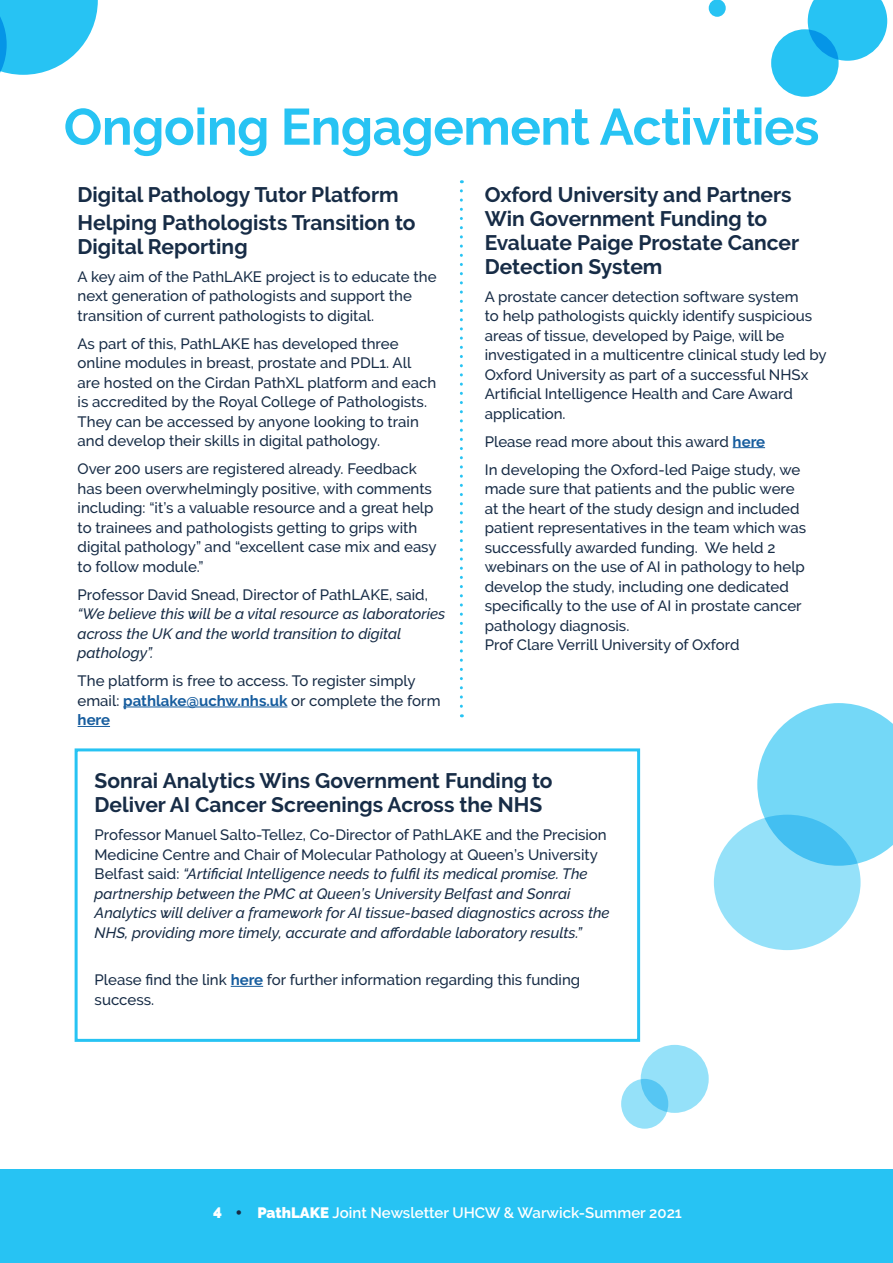
<style>
.page{position:relative;width:893px;height:1263px;background:#fff}
.page>*{position:absolute;margin:0;border:0;box-sizing:border-box;transform-origin:0 0}
.No_Spacing{font:700 51px "Raleway";letter-spacing:-.01em;color:#27c3f3}
.No_Spacing-2{font:700 21px/24px "Raleway";color:#172c46}
.No_Spacing-3{font:500 15px/19.5px "Raleway";color:#172c46}
.No_Spacing-4{font:italic 500 15px/19.5px "Raleway";color:#172c46}
.t1{font:600 15px "Raleway";color:#fff}
.s1{font-style:normal}
.s2{font-weight:700;color:#175d9e}
.s3{font-weight:900}
.s4{color:#172c46}
</style>
<div class="page">
<div style="left:0;top:1169px;width:893px;height:94px;background:#27c3f3"></div>
<svg style="left:757px;top:703px;width:136px;height:161px;background:#86ddf8"></svg>
<div style="left:771px;top:29px;width:68px;height:68px;background:#27c3f3;border-radius:50%"></div>
<div style="left:709px;top:0;width:17px;height:17px;background:#27c3f3;border-radius:50%"></div>
<svg style="left:808px;top:0;width:79px;height:61px;background:#37c4f3"></svg>
<div style="left:641px;top:1045px;width:68px;height:68px;background:#95e1f9;border-radius:50%"></div>
<svg style="left:621px;top:1079px;width:47px;height:50px;background:#83d9f7"></svg>
<svg style="left:714px;top:815px;width:147px;height:135px;background:#86daf7"></svg>
<svg style="left:0;top:0;width:98px;height:75px"></svg>
<hr style="left:123px;top:706px;width:164px;height:1px;background:#175d9e">
<hr style="left:78px;top:726px;width:32px;height:1px;background:#175d9e">
<hr style="left:733px;top:447px;width:32px;height:1px;background:#175d9e">
<hr style="left:231px;top:986px;width:32px;height:1px;background:#175d9e">
<div style="left:75px;top:748px;width:565px;height:294px;border:3px solid #27c3f3"></div>
<svg style="left:460px;top:191px;width:3px;height:526px"></svg>
<p class="No_Spacing" style="left:64px;top:98px;width:757px">Ongoing Engagement Activities</p>
<p class="No_Spacing-2" style="left:78px;top:182px;width:323px">Digital Pathology Tutor Platform</p>
<p class="No_Spacing-2" style="left:78px;top:210px;width:339px">Helping Pathologists Transition to<br>Digital Reporting</p>
<p class="No_Spacing-3" style="left:78px;top:267px;width:360px">A key aim of the PathLAKE project is to educate the next generation of pathologists and support the transition of current pathologists to digital.</p>
<p class="No_Spacing-3" style="left:78px;top:334px;width:360px">As part of this, PathLAKE has developed three online modules in breast, prostate and PDL1. All are hosted on the Cirdan PathXL platform and each is accredited by the Royal College of Pathologists.<br>They can be accessed by anyone looking to train and develop their skills in digital pathology.</p>
<p class="No_Spacing-3" style="left:78px;top:459px;width:361px">Over 200 users are registered already. Feedback has been overwhelmingly positive, with comments including: “it’s a valuable resource and a great help to trainees and pathologists getting to grips with digital pathology” and “excellent case mix and easy to follow module.”</p>
<p class="No_Spacing-4" style="left:78px;top:585px;width:369px"><span class="s1">Professor David Snead, Director of PathLAKE, said, </span>“We believe this will be a vital resource as laboratories across the UK and the world transition to digital pathology”.</p>
<p class="No_Spacing-3" style="left:78px;top:671px;width:364px">The platform is free to access. To register simply email: <span class="s2">pathlake@uchw.nhs.uk</span> or complete the form <span class="s2">here</span></p>
<p class="No_Spacing-2" style="left:485px;top:182px;width:316px">Oxford University and Partners<br>Win Government Funding to<br>Evaluate Paige Prostate Cancer<br>Detection System</p>
<p class="No_Spacing-3" style="left:485px;top:286px;width:343px">A prostate cancer detection software system<br>to help pathologists quickly identify suspicious areas of tissue, developed by Paige, will be investigated in a multicentre clinical study led by Oxford University as part of a successful NHSx Artificial Intelligence Health and Care Award application.</p>
<p class="No_Spacing-3" style="left:485px;top:431px;width:282px">Please read more about this award <span class="s2">here</span></p>
<p class="No_Spacing-3" style="left:485px;top:459px;width:323px">In developing the Oxford-led Paige study, we made sure that patients and the public were at the heart of the study design and included patient representatives in the team which was successfully awarded funding. We held 2 webinars on the use of AI in pathology to help develop the study, including one dedicated specifically to the use of AI in prostate cancer pathology diagnosis.<br>Prof Clare Verrill University of Oxford</p>
<p class="No_Spacing-2" style="left:95px;top:769px;width:459px">Sonrai Analytics Wins Government Funding to<br>Deliver AI Cancer Screenings Across the NHS</p>
<p class="No_Spacing-4" style="left:95px;top:825px;width:517px"><span class="s1">Professor Manuel Salto-Tellez, Co-Director of PathLAKE and the Precision Medicine Centre and Chair of Molecular Pathology at Queen’s University Belfast said:</span> “Artificial Intelligence needs to fulfil its medical promise. The partnership between the PMC at Queen’s University Belfast and Sonrai Analytics will deliver a framework for AI tissue-based diagnostics across the NHS, providing more timely, accurate and affordable laboratory results.”</p>
<p class="No_Spacing-3" style="left:95px;top:970px;width:487px">Please find the link <span class="s2">here</span> for further information regarding this funding success.</p>
<p class="t1" style="left:213px;top:1204px;width:470px"><span class="s3">4</span> <span class="s4">•</span> <span class="s3">PathLAKE</span> Joint Newsletter UHCW &amp; Warwick-Summer 2021</p>
</div>
